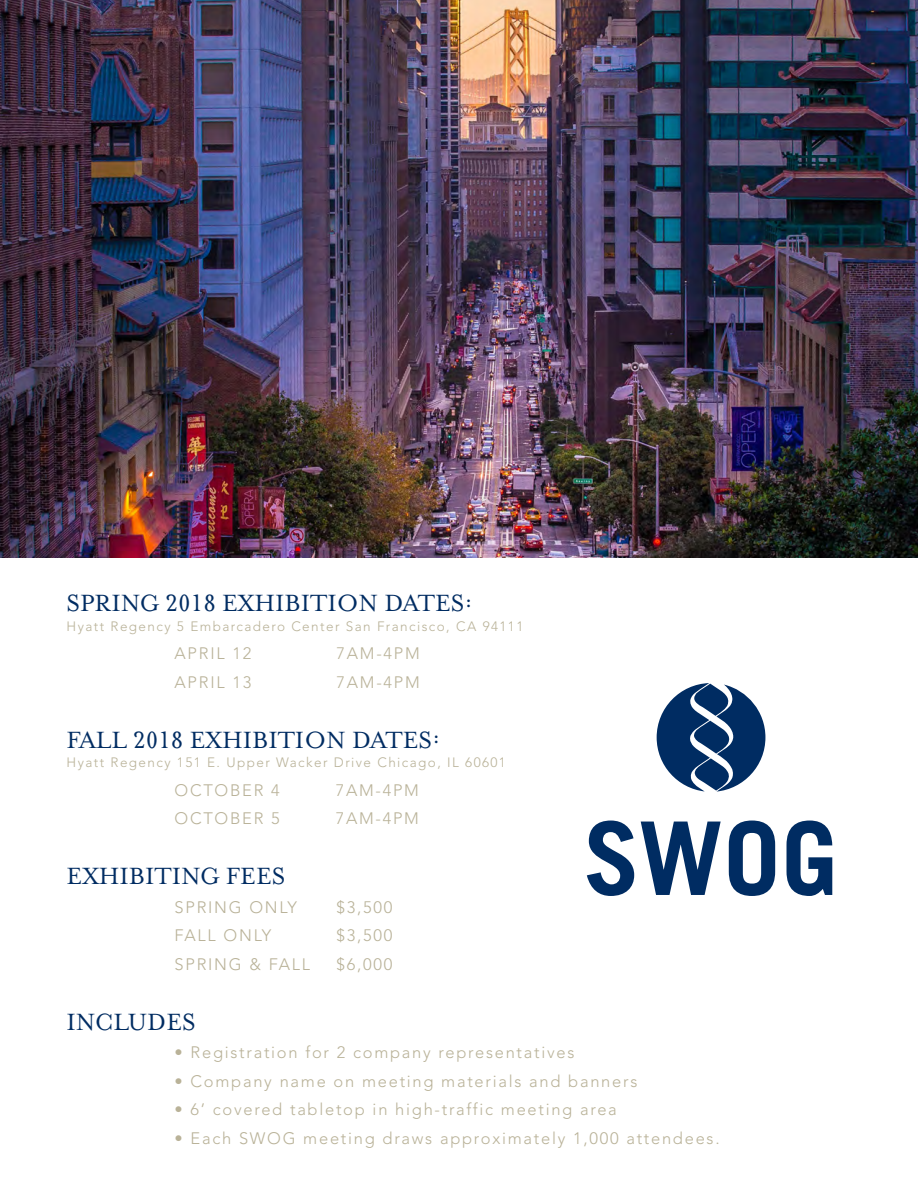
<style>
.page{position:relative;width:918px;height:1188px;background:#fff}
.page>*{position:absolute;margin:0;border:0;box-sizing:border-box;transform-origin:0 0}
.t1{font:27px "Mrs Eaves Petite Caps";color:#002c62}
.t2{font:300 16.5px "Avenir";letter-spacing:.105em;color:#b9b298}
.t3{font:300 13.5px "Avenir";letter-spacing:.105em;color:#b9b298}
</style>
<div class="page">
<img style="left:0;top:0;width:918px;height:557px">
<svg style="left:657px;top:683px;width:108px;height:109px"></svg>
<svg style="left:587px;top:821px;width:47px;height:75px"></svg>
<svg style="left:641px;top:822px;width:80px;height:73px"></svg>
<svg style="left:729px;top:821px;width:46px;height:75px"></svg>
<svg style="left:787px;top:821px;width:45px;height:75px"></svg>
<p class="t1" style="left:67px;top:589px;width:408px">SPRING 2018 EXHIBITION DATES:</p>
<p class="t3" style="left:67px;top:618px;width:458px">Hyatt Regency 5 Embarcadero Center San Francisco, CA 94111</p>
<p class="t2" style="left:175px;top:644px;width:78px">APRIL 12</p>
<p class="t2" style="left:337px;top:644px;width:85px">7AM-4PM</p>
<p class="t2" style="left:175px;top:672px;width:78px">APRIL 13</p>
<p class="t2" style="left:337px;top:672px;width:85px">7AM-4PM</p>
<p class="t1" style="left:67px;top:726px;width:376px">FALL 2018 EXHIBITION DATES:</p>
<p class="t3" style="left:67px;top:755px;width:441px">Hyatt Regency 151 E. Upper Wacker Drive Chicago, IL 60601</p>
<p class="t2" style="left:175px;top:780px;width:107px">OCTOBER 4</p>
<p class="t2" style="left:336px;top:780px;width:85px">7AM-4PM</p>
<p class="t2" style="left:175px;top:809px;width:107px">OCTOBER 5</p>
<p class="t2" style="left:336px;top:809px;width:85px">7AM-4PM</p>
<p class="t1" style="left:67px;top:862px;width:220px">EXHIBITING FEES</p>
<p class="t2" style="left:175px;top:897px;width:124px">SPRING ONLY</p>
<p class="t2" style="left:337px;top:897px;width:57px">$3,500</p>
<p class="t2" style="left:175px;top:926px;width:98px">FALL ONLY</p>
<p class="t2" style="left:337px;top:926px;width:57px">$3,500</p>
<p class="t2" style="left:175px;top:954px;width:137px">SPRING &amp; FALL</p>
<p class="t2" style="left:337px;top:954px;width:57px">$6,000</p>
<p class="t1" style="left:67px;top:1008px;width:131px">INCLUDES</p>
<p class="t2" style="left:175px;top:1043px;width:401px">• Registration for 2 company representatives</p>
<p class="t2" style="left:175px;top:1071px;width:464px">• Company name on meeting materials and banners</p>
<p class="t2" style="left:175px;top:1100px;width:444px">• 6’ covered tabletop in high-traffic meeting area</p>
<p class="t2" style="left:175px;top:1128px;width:547px">• Each SWOG meeting draws approximately 1,000 attendees.</p>
</div>
